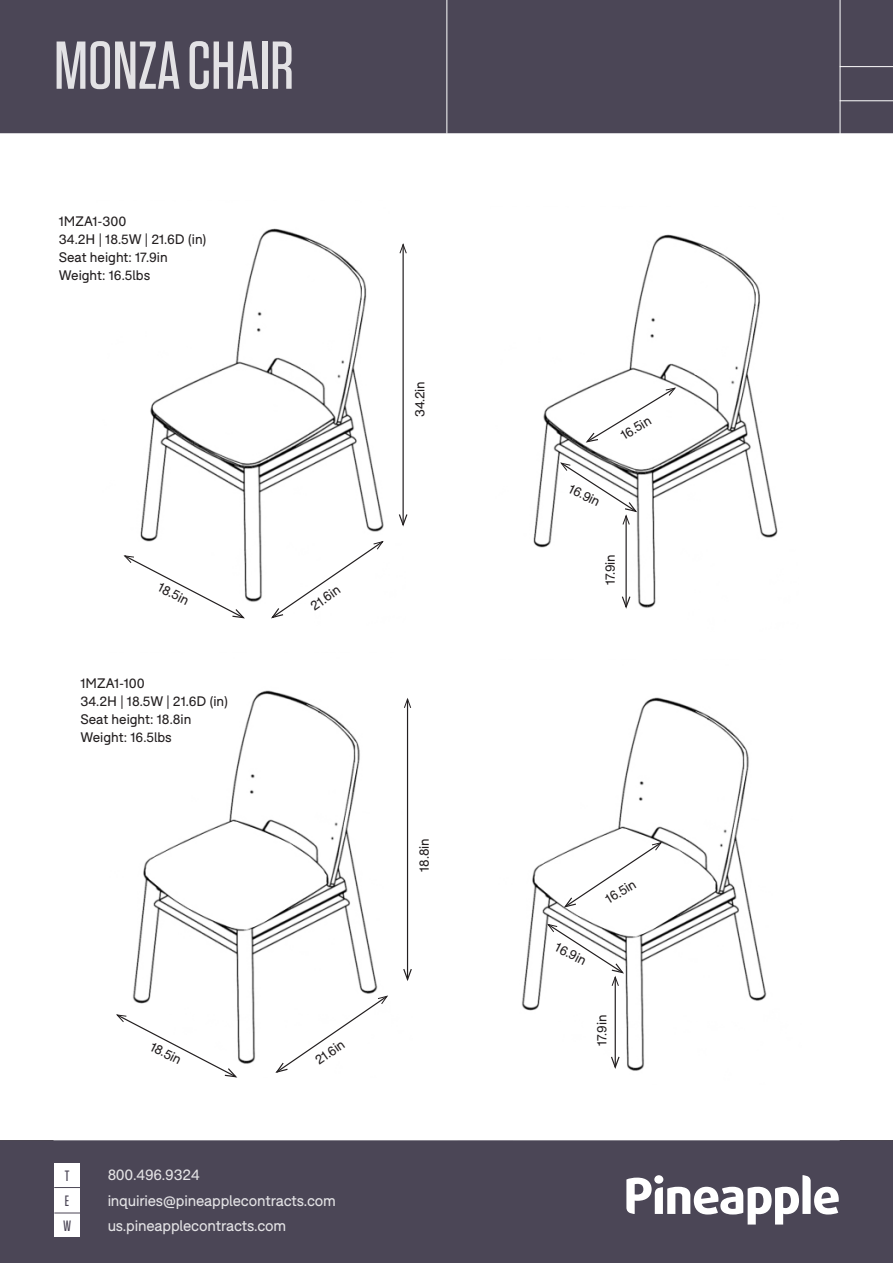
<style>
.page{position:relative;width:893px;height:1263px;background:#fff}
.page>*{position:absolute;margin:0;border:0;box-sizing:border-box;transform-origin:0 0}
.t1{font:500 67.5px "Tungsten";color:#fff}
.t2{font:15px/25.3px "F37 Bolton";letter-spacing:-.01em;color:#fff}
.t3{font:500 15px "Tungsten";color:#4b4656}
.t4{font:13.5px "F37 Bolton";color:#231f20}
.t5{font:13.2px "F37 Bolton";letter-spacing:-.01em;color:#231f20}
</style>
<div class="page">
<div style="left:1px;top:1px;width:891px;height:131px;background:#4b4656"></div>
<div style="left:0;top:0;width:893px;height:133px;border:2px solid #4b4656"></div>
<div style="left:1px;top:1141px;width:891px;height:121px;background:#4b4656"></div>
<div style="left:0;top:1140px;width:893px;height:123px;border:2px solid #4b4656"></div>
<svg style="left:626px;top:1175px;width:213px;height:49px"></svg>
<div style="left:654px;top:1175px;width:9px;height:9px;background:#fff;border-radius:50%"></div>
<div style="left:54px;top:1162px;width:26px;height:25px;background:#fff"></div>
<div style="left:54px;top:1187px;width:26px;height:25px;background:#fff"></div>
<svg style="left:54px;top:1187px;width:26px;height:1px"></svg>
<hr style="left:840px;top:0;width:1px;height:135px;background:#fff">
<hr style="left:840px;top:66px;width:53px;height:1px;background:#fff">
<hr style="left:840px;top:100px;width:53px;height:1px;background:#fff">
<hr style="left:446px;top:0;width:1px;height:134px;background:#fff">
<div style="left:54px;top:1212px;width:26px;height:25px;background:#fff"></div>
<svg style="left:54px;top:1212px;width:26px;height:1px"></svg>
<img style="left:140px;top:228px;width:244px;height:374px">
<svg style="left:123px;top:554px;width:123px;height:65px"></svg>
<svg style="left:269px;top:540px;width:115px;height:79px"></svg>
<hr style="left:402px;top:245px;width:2px;height:280px;background:#231f20">
<svg style="left:399px;top:243px;width:8px;height:11px"></svg>
<svg style="left:398px;top:513px;width:10px;height:14px"></svg>
<img style="left:533px;top:234px;width:245px;height:374px">
<svg style="left:584px;top:387px;width:92px;height:56px"></svg>
<hr style="left:625px;top:516px;width:2px;height:91px;background:#231f20">
<svg style="left:560px;top:461px;width:79px;height:64px"></svg>
<svg style="left:621px;top:595px;width:10px;height:14px"></svg>
<img style="left:132px;top:690px;width:280px;height:374px">
<svg style="left:116px;top:1013px;width:123px;height:65px"></svg>
<svg style="left:274px;top:995px;width:115px;height:78px"></svg>
<hr style="left:407px;top:699px;width:1px;height:280px;background:#231f20">
<svg style="left:404px;top:697px;width:7px;height:12px"></svg>
<svg style="left:402px;top:967px;width:10px;height:16px"></svg>
<img style="left:521px;top:697px;width:246px;height:374px">
<svg style="left:562px;top:841px;width:101px;height:68px"></svg>
<hr style="left:615px;top:977px;width:1px;height:90px;background:#231f20">
<svg style="left:610px;top:1055px;width:11px;height:16px"></svg>
<svg style="left:546px;top:923px;width:79px;height:63px"></svg>
<h1 class="t1" style="left:54px;top:30px;width:242px">MONZA CHAIR</h1>
<p class="t4" style="left:59px;top:213px;width:69px">1MZA1-300</p>
<p class="t4" style="left:59px;top:231px;width:149px">34.2H | 18.5W | 21.6D (in)</p>
<p class="t4" style="left:59px;top:249px;width:110px">Seat height: 17.9in</p>
<p class="t4" style="left:59px;top:267px;width:93px">Weight: 16.5lbs</p>
<p class="t5" style="left:162px;top:579px;width:35px;rotate:27deg">18.5in</p>
<p class="t5" style="left:307px;top:600px;width:34px;rotate:-35deg">21.6in</p>
<p class="t4" style="left:80px;top:676px;width:66px">1MZA1-100</p>
<p class="t4" style="left:80px;top:694px;width:149px">34.2H | 18.5W | 21.6D (in)</p>
<p class="t4" style="left:80px;top:712px;width:112px">Seat height: 18.8in</p>
<p class="t4" style="left:80px;top:730px;width:93px">Weight: 16.5lbs</p>
<p class="t5" style="left:155px;top:1038px;width:35px;rotate:27deg">18.5in</p>
<p class="t5" style="left:312px;top:1055px;width:34px;rotate:-35deg">21.6in</p>
<p class="t3" style="left:65px;top:1168px;width:6px">T</p>
<p class="t3" style="left:65px;top:1193px;width:6px">E</p>
<p class="t3" style="left:63px;top:1218px;width:10px">W</p>
<p class="t2" style="left:107px;top:1162px;width:230px">800.496.9324 inquiries@pineapplecontracts.com us.pineapplecontracts.com</p>
<p class="t5" style="left:412px;top:417px;width:38px;rotate:-90deg">34.2in</p>
<p class="t5" style="left:416px;top:872px;width:35px;rotate:-90deg">18.8in</p>
<p class="t5" style="left:573px;top:480px;width:35px;rotate:27deg">16.9in</p>
<p class="t5" style="left:618px;top:430px;width:35px;rotate:-31deg">16.5in</p>
<p class="t5" style="left:602px;top:585px;width:33px;rotate:-90deg">17.9in</p>
<p class="t5" style="left:560px;top:939px;width:35px;rotate:27deg">16.9in</p>
<p class="t5" style="left:602px;top:893px;width:35px;rotate:-31deg">16.5in</p>
<p class="t5" style="left:594px;top:1046px;width:33px;rotate:-90deg">17.9in</p>
</div>
